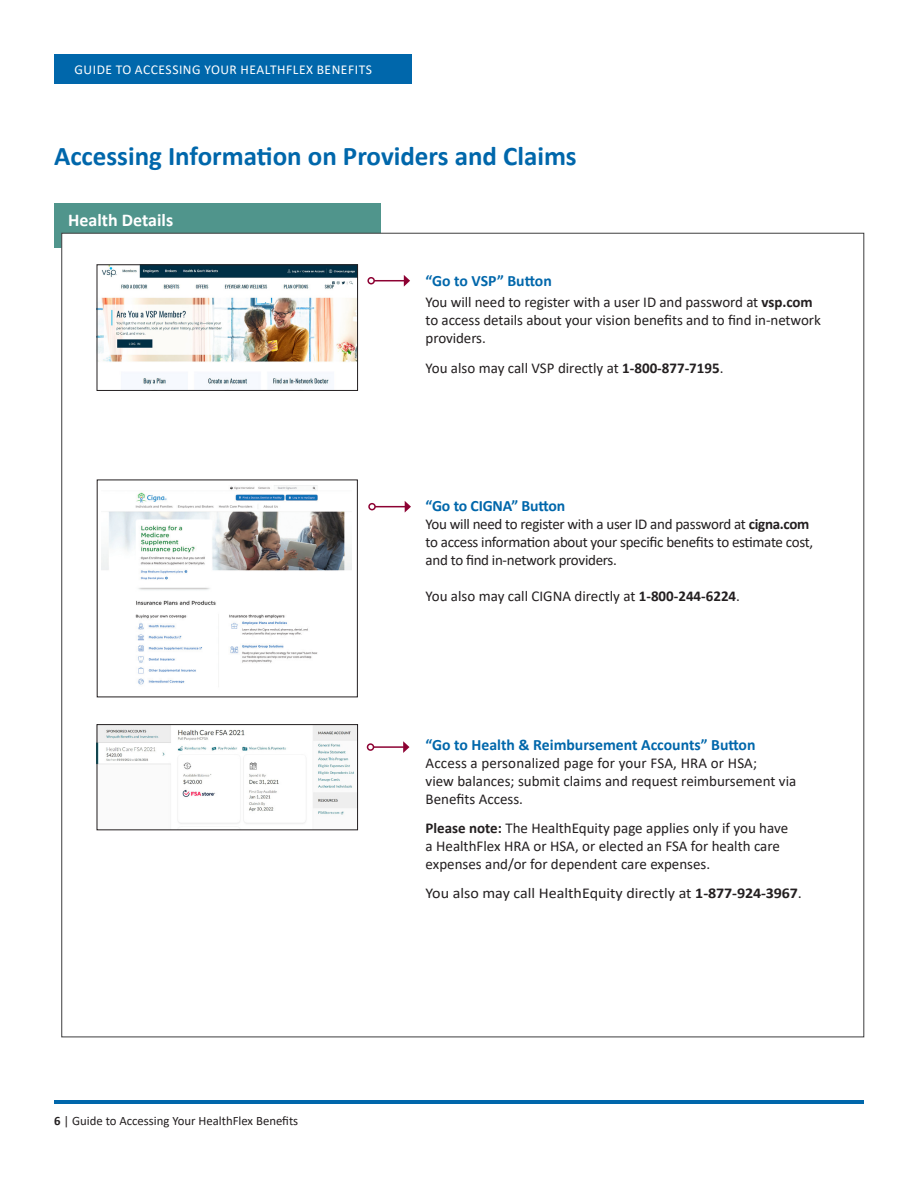
<style>
.page{position:relative;width:918px;height:1188px;background:#fff}
.page>*{position:absolute;margin:0;border:0;box-sizing:border-box;transform-origin:0 0}
.t1{font:700 27px "Calibri";color:#0067ab}
.t2{font:700 18px "Calibri";color:#fff}
.Sub-Titles{font:700 15.75px "Calibri";color:#0067ab}
.Body_Copy{font:15px/18px "Calibri";letter-spacing:-.005em;color:#231f20}
.Body_Copy-2{font:15px "Calibri";letter-spacing:-.005em;color:#231f20;scale:1.07 1}
.t3{font:13.5px "Calibri";letter-spacing:.04em;color:#fff}
.t4{font:12.75px "Calibri";color:#231f20}
.s1{font-weight:700}
</style>
<div class="page">
<div style="left:54px;top:54px;width:358px;height:29px;background:#0067ab"></div>
<hr style="left:54px;top:1101px;width:810px;height:3px;background:#0067ab">
<div style="left:54px;top:203px;width:326px;height:45px;background:#50958c"></div>
<div style="left:62px;top:233px;width:802px;height:804px;background:#fff;border:1px solid #3e3e3f"></div>
<hr style="left:374px;top:280px;width:31px;height:1px;background:#8d0233">
<svg style="left:404px;top:275px;width:6px;height:12px"></svg>
<div style="left:367px;top:277px;width:8px;height:7px;border:2px solid #8d0233;border-radius:50%"></div>
<hr style="left:375px;top:506px;width:30px;height:1px;background:#8d0233">
<svg style="left:405px;top:501px;width:6px;height:11px"></svg>
<div style="left:368px;top:503px;width:8px;height:7px;border:2px solid #8d0233;border-radius:50%"></div>
<hr style="left:374px;top:746px;width:30px;height:2px;background:#8d0233">
<svg style="left:403px;top:741px;width:6px;height:12px"></svg>
<div style="left:367px;top:743px;width:7px;height:8px;border:2px solid #8d0233;border-radius:50%"></div>
<img style="left:102px;top:485px;width:249px;height:202px">
<img style="left:99px;top:267px;width:257px;height:122px">
<div style="left:97px;top:265px;width:261px;height:126px;border:1px solid #231f20"></div>
<img style="left:99px;top:726px;width:257px;height:98px">
<div style="left:97px;top:724px;width:261px;height:106px;border:1px solid #231f20"></div>
<p class="t3" style="left:75px;top:60px;width:299px">GUIDE TO ACCESSING YOUR HEALTHFLEX BENEFITS</p>
<p class="t1" style="left:54px;top:137px;width:524px">Accessing Information on Providers and Claims</p>
<p class="t2" style="left:68px;top:207px;width:106px">Health Details</p>
<p class="t4" style="left:54px;top:1111px;width:246px"><span class="s1">6</span> | Guide to Accessing Your HealthFlex Benefits</p>
<p class="Sub-Titles" style="left:426px;top:270px;width:128px">“Go to VSP” Button</p>
<p class="Body_Copy" style="left:426px;top:292px;width:397px">You will need to register with a user ID and password at <span class="s1">vsp.com </span>to access details about your vision benefits and to find in-network providers.</p>
<p class="Body_Copy" style="left:426px;top:358px;width:299px">You also may call VSP directly at <span class="s1">1-800-877-7195</span>.</p>
<p class="Sub-Titles" style="left:426px;top:495px;width:141px">“Go to CIGNA” Button</p>
<p class="Body_Copy" style="left:426px;top:515px;width:389px">You will need to register with a user ID and password at <span class="s1">cigna.com </span>to access information about your specific benefits to estimate cost, and to find in-network providers.</p>
<p class="Body_Copy" style="left:426px;top:587px;width:316px">You also may call CIGNA directly at <span class="s1">1-800-244-6224</span>.</p>
<p class="Sub-Titles" style="left:426px;top:734px;width:331px">“Go to Health &amp; Reimbursement Accounts” Button</p>
<p class="Body_Copy" style="left:426px;top:754px;width:372px">Access a personalized page for your FSA, HRA or HSA;<br>view balances; submit claims and request reimbursement via<br>Benefits Access.</p>
<p class="Body_Copy" style="left:426px;top:819px;width:364px"><span class="s1">Please note:</span> The HealthEquity page applies only if you have a HealthFlex HRA or HSA, or elected an FSA for health care expenses and/or for dependent care expenses.</p>
<p class="Body_Copy-2" style="left:426px;top:882px;width:353px">You also may call HealthEquity directly at <span class="s1">1-877-924-3967</span>.</p>
</div>
